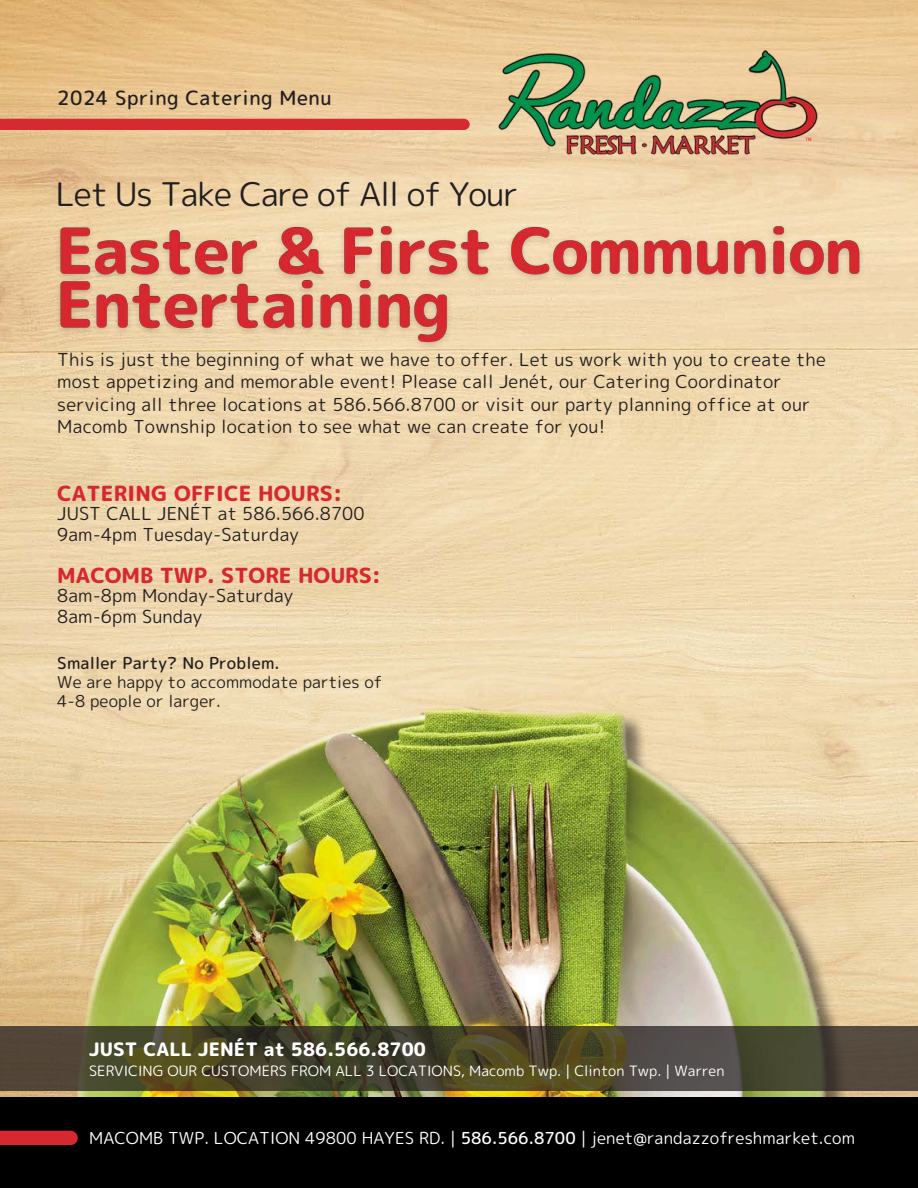
<style>
.page{position:relative;width:918px;height:1188px;background:#fff}
.page>*{position:absolute;margin:0;border:0;box-sizing:border-box;transform-origin:0 0}
.t1{font:32.55px "rounded mplus 1 p regular";letter-spacing:-.03em;color:#231f20}
.t2{font:20.85px "rounded mplus 1 p heavy";letter-spacing:.01em;color:#d7282f}
.t3{font:19.65px "rounded mplus 1 p medium";letter-spacing:.025em;color:#231f20}
.t4{font:18.6px "rounded mplus 1 p heavy";letter-spacing:.005em;color:#fff}
.t5{font:17.85px/22.5px "rounded mplus 1 p regular";letter-spacing:.01em;color:#231f20}
.t6{font:16.5px "rounded mplus 1 p regular";letter-spacing:.005em;color:#fff}
.t7{font:16.35px/19px "rounded mplus 1 p regular";letter-spacing:.005em;color:#231f20}
.t8{font:16.35px "rounded mplus 1 p medium";letter-spacing:.01em;color:#231f20}
.t9{font:14.25px "rounded mplus 1 p regular";color:#fff}
.s1{font-family:"rounded mplus 1 p medium"}
</style>
<div class="page">
<img style="left:0;top:0;width:918px;height:1097px">
<div style="left:0;top:119px;width:427px;height:11px;background:#d52a2f"></div>
<img style="left:427px;top:29px;width:458px;height:131px">
<img style="left:66px;top:668px;width:787px;height:429px">
<div style="left:0;top:1097px;width:918px;height:91px;background:#000"></div>
<svg style="left:0;top:1026px;width:918px;height:64px;background:#4a462f"></svg>
<img style="left:51px;top:205px;width:818px;height:150px">
<div style="left:0;top:1131px;width:78px;height:14px;background:#d7282f"></div>
<p class="t3" style="left:57px;top:84px;width:276px">2024 Spring Catering Menu</p>
<p class="t1" style="left:56px;top:171px;width:464px">Let Us Take Care of All of Your</p>
<p class="t5" style="left:57px;top:348px;width:770px">This is just the beginning of what we have to offer. Let us work with you to create the most appetizing and memorable event! Please call Jenét, our Catering Coordinator servicing all three locations at 586.566.8700 or visit our party planning office at our Macomb Township location to see what we can create for you!</p>
<h3 class="t2" style="left:57px;top:479px;width:287px">CATERING OFFICE HOURS:</h3>
<h6 class="t5" style="left:57px;top:502px;width:309px;line-height:21.3px">JUST CALL JENÉT at 586.566.8700<br>9am-4pm Tuesday-Saturday</h6>
<h6 class="t2" style="left:57px;top:561px;width:325px">MACOMB TWP. STORE HOURS:</h6>
<h3 class="t5" style="left:57px;top:584px;width:238px;line-height:21.3px">8am-8pm Monday-Saturday<br>8am-6pm Sunday</h3>
<p class="t8" style="left:57px;top:651px;width:224px">Smaller Party? No Problem.</p>
<h2 class="t7" style="left:57px;top:672px;width:327px">We are happy to accommodate parties of<br>4-8 people or larger.</h2>
<p class="t4" style="left:89px;top:1036px;width:338px">JUST CALL JENÉT at 586.566.8700</p>
<h6 class="t9" style="left:89px;top:1060px;width:637px">SERVICING OUR CUSTOMERS FROM ALL 3 LOCATIONS, Macomb Twp. | Clinton Twp. | Warren</h6>
<h5 class="t6" style="left:89px;top:1126px;width:767px">MACOMB TWP. LOCATION 49800 HAYES RD. | <span class="s1">586.566.8700</span> | jenet@randazzofreshmarket.com</h5>
</div>
